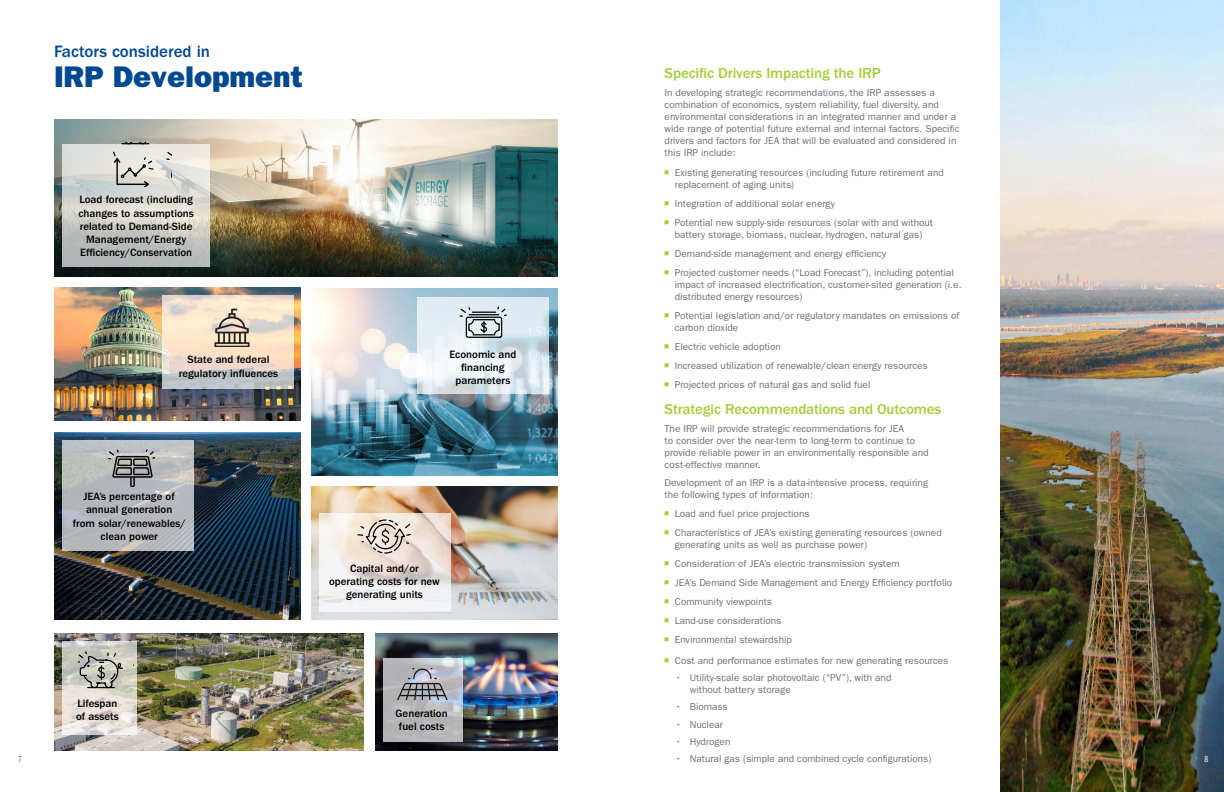
<style>
.page{position:relative;width:1224px;height:792px;background:#fff}
.page>*{position:absolute;margin:0;border:0;box-sizing:border-box;transform-origin:0 0}
.t1{font:30px "ITC Franklin Gothic Std Hvy";color:#004990}
.t2{font:500 17px "ITC Franklin Gothic Std";color:#004990}
.t3{font:500 15px "ITC Franklin Gothic Std";letter-spacing:-.01em;color:#a6ce39}
.t4{font:500 11px/13.2px "Franklin Gothic";color:#000;text-align:center}
.t5{font:10px/12px "Franklin Gothic";color:#6d6e71}
.t6{font:9px "ITC Franklin Gothic Std Bk Cp";color:#717073}
.t7{font:9px "ITC Franklin Gothic Std Bk Cp";color:#fff}
.s1{font-family:"Universal Newswith Comm Pi";font-size:8px;color:#a6ce39}
</style>
<div class="page">
<img style="left:55px;top:120px;width:503px;height:156px">
<svg style="left:63px;top:144px;width:147px;height:123px;background:#d0d1cc"></svg>
<img style="left:55px;top:288px;width:246px;height:132px">
<svg style="left:163px;top:295px;width:131px;height:94px;background:#e6d8ca"></svg>
<img style="left:312px;top:288px;width:246px;height:187px">
<img style="left:312px;top:487px;width:246px;height:132px">
<img style="left:54px;top:634px;width:310px;height:116px">
<svg style="left:417px;top:298px;width:132px;height:96px;fill:#e2edf2"></svg>
<svg style="left:319px;top:513px;width:131px;height:99px"></svg>
<svg style="left:62px;top:641px;width:74px;height:94px;background:#dcd8d1"></svg>
<img style="left:54px;top:432px;width:247px;height:187px">
<svg style="left:62px;top:440px;width:132px;height:111px;background:#b8bbbe"></svg>
<svg style="left:114px;top:143px;width:39px;height:2px"></svg>
<svg style="left:113px;top:152px;width:41px;height:35px"></svg>
<svg style="left:166px;top:152px;width:6px;height:35px"></svg>
<img style="left:206px;top:302px;width:52px;height:44px">
<svg style="left:460px;top:306px;width:47px;height:32px;background:#aab2b6"></svg>
<svg style="left:108px;top:449px;width:47px;height:37px;background:#8b8d8d"></svg>
<svg style="left:357px;top:519px;width:54px;height:35px;background:#ccc0b5"></svg>
<svg style="left:78px;top:651px;width:45px;height:37px;background:#a9a99e"></svg>
<img style="left:1000px;top:0;width:224px;height:792px">
<img style="left:375px;top:634px;width:183px;height:116px">
<svg style="left:383px;top:658px;width:80px;height:83px;background:#b9bbbd"></svg>
<img style="left:390px;top:668px;width:64px;height:32px">
<h2 class="t2" style="left:54px;top:41px;width:158px">Factors considered in</h2>
<h1 class="t1" style="left:54px;top:59px;width:250px">IRP Development</h1>
<p class="t4" style="left:78px;top:193px;width:117px">Load forecast (including changes to assumptions related to Demand-Side<br>Management/Energy<br>Efficiency/Conservation</p>
<p class="t4" style="left:179px;top:353px;width:101px">State and federal regulatory influences</p>
<p class="t4" style="left:449px;top:348px;width:69px">Economic and financing parameters</p>
<p class="t4" style="left:73px;top:490px;width:115px">JEA’s percentage of annual generation<br>from solar/renewables/ clean power</p>
<p class="t6" style="left:18px;top:754px;width:5px">7</p>
<p class="t4" style="left:76px;top:697px;width:44px;text-align:left">Lifespan of assets</p>
<p class="t4" style="left:329px;top:562px;width:112px">Capital and/or operating costs for new generating units</p>
<p class="t4" style="left:396px;top:707px;width:54px;text-align:left">Generation fuel costs</p>
<h3 class="t3" style="left:665px;top:64px;width:218px">Specific Drivers Impacting the IRP</h3>
<p class="t5" style="left:665px;top:86px;width:296px">In developing strategic recommendations, the IRP assesses a combination of economics, system reliability, fuel diversity, and environmental considerations in an integrated manner and under a wide range of potential future external and internal factors. Specific drivers and factors for JEA that will be evaluated and considered in this IRP include:</p>
<p class="t5" style="left:675px;top:166px;width:271px;text-indent:-10px"><span class="s1">n</span> Existing generating resources (including future retirement and replacement of aging units)</p>
<p class="t5" style="left:665px;top:194px;width:270px;line-height:19px"><span class="s1">n</span> Integration of additional solar energy<br><span class="s1">n</span> Potential new supply-side resources (solar with and without</p>
<p class="t5" style="left:665px;top:225px;width:291px;line-height:19px;text-indent:10px">battery storage, biomass, nuclear, hydrogen, natural gas)<br><span class="s1">n</span> Demand-side management and energy efficiency<br><span class="s1">n</span> Projected customer needs (“Load Forecast”), including potential</p>
<p class="t5" style="left:675px;top:279px;width:288px">impact of increased electrification, customer-sited generation (i.e. distributed energy resources)</p>
<p class="t5" style="left:675px;top:310px;width:286px;text-indent:-10px"><span class="s1">n</span> Potential legislation and/or regulatory mandates on emissions of carbon dioxide</p>
<p class="t5" style="left:665px;top:337px;width:265px;line-height:19px"><span class="s1">n</span> Electric vehicle adoption<br><span class="s1">n</span> Increased utilization of renewable/clean energy resources <span class="s1">n</span> Projected prices of natural gas and solid fuel</p>
<h3 class="t3" style="left:665px;top:401px;width:278px">Strategic Recommendations and Outcomes</h3>
<p class="t5" style="left:665px;top:423px;width:265px">The IRP will provide strategic recommendations for JEA<br>to consider over the near-term to long-term to continue to provide reliable power in an environmentally responsible and cost-effective manner.</p>
<p class="t5" style="left:665px;top:477px;width:265px">Development of an IRP is a data-intensive process, requiring the following types of information:</p>
<p class="t5" style="left:665px;top:504px;width:279px;line-height:19px"><span class="s1">n</span> Load and fuel price projections<br><span class="s1">n</span> Characteristics of JEA’s existing generating resources (owned</p>
<p class="t5" style="left:665px;top:535px;width:289px;line-height:19px;text-indent:10px">generating units as well as purchase power)<br><span class="s1">n</span> Consideration of JEA’s electric transmission system<br><span class="s1">n</span> JEA’s Demand Side Management and Energy Efficiency portfolio <span class="s1">n</span> Community viewpoints<br><span class="s1">n</span> Land-use considerations<br><span class="s1">n</span> Environmental stewardship</p>
<p class="t5" style="left:665px;top:655px;width:285px"><span class="s1">n</span> Cost and performance estimates for new generating resources</p>
<p class="t5" style="left:690px;top:672px;width:203px;text-indent:-14px">• Utility-scale solar photovoltaic (“PV”), with and without battery storage</p>
<p class="t5" style="left:675px;top:701px;width:54px">• Biomass</p>
<p class="t5" style="left:675px;top:718px;width:49px">• Nuclear</p>
<p class="t5" style="left:675px;top:735px;width:57px">• Hydrogen</p>
<p class="t5" style="left:675px;top:752px;width:258px">• Natural gas (simple and combined cycle configurations)</p>
<p class="t7" style="left:1205px;top:754px;width:5px">8</p>
</div>
